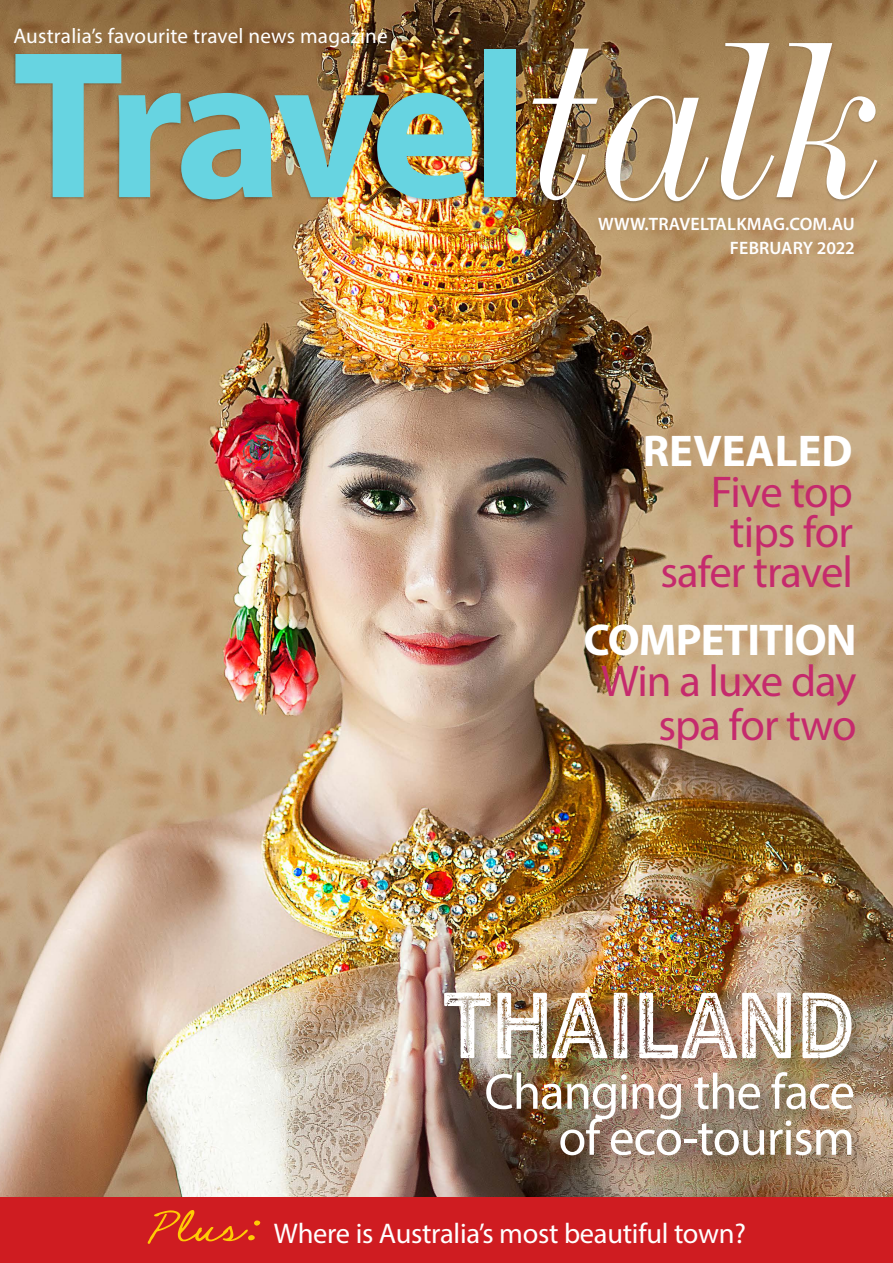
<style>
.page{position:relative;width:893px;height:1263px;background:#fff}
.page>*{position:absolute;margin:0;border:0;box-sizing:border-box;transform-origin:0 0}
.t1{font:87.15px "Hanley Rough Sans Inline";letter-spacing:-.04em;color:#fff}
.t2{font:50.85px/46px "Myriad Pro";letter-spacing:-.02em;color:#fff;text-align:right}
.t3{font:44.7px/40.3px "Myriad Pro";letter-spacing:-.02em;color:#c52a6d;text-align:right}
.t4{font:700 44.7px "Myriad Pro";letter-spacing:-.02em;color:#fff}
.t5{font:700 44.7px "Myriad Pro";color:#fff}
.t6{font:28.5px "Myriad Pro";letter-spacing:-.01em;color:#fff}
.t7{font:21.15px "Myriad Pro";letter-spacing:.01em;color:#fff}
.t8{font:600 18px/24px "Myriad Pro";letter-spacing:.01em;color:#fff;text-align:right}
.s1{font-family:"Hanley Rough Signature";font-size:60px;color:#ffcb05}
</style>
<div class="page">
<img style="left:0;top:0;width:893px;height:1198px">
<div style="left:0;top:1198px;width:893px;height:65px;background:#cf1c21"></div>
<div style="left:441px;top:990px;width:428px;height:181px;background:#000;opacity:.3"></div>
<div style="left:13px;top:42px;width:866px;height:162px;background:#000;opacity:.21"></div>
<img style="left:15px;top:54px;width:457px;height:145px">
<div style="left:484px;top:49px;width:31px;height:148px;background:#67d4e1"></div>
<img style="left:532px;top:49px;width:66px;height:151px">
<svg style="left:605px;top:96px;width:104px;height:105px"></svg>
<svg style="left:721px;top:43px;width:156px;height:157px"></svg>
<p class="t7" style="left:13px;top:23px;width:376px">Australia’s favourite travel news magazine</p>
<p class="t8" style="left:598px;top:211px;width:258px">WWW.TRAVELTALKMAG.COM.AU<br>FEBRUARY 2022</p>
<p class="t5" style="left:643px;top:422px;width:211px">REVEALED</p>
<p class="t3" style="left:660px;top:471px;width:194px">Five top tips for safer travel</p>
<p class="t4" style="left:583px;top:611px;width:275px">COMPETITION</p>
<p class="t3" style="left:601px;top:658px;width:257px;line-height:44px">Win a luxe day spa for two</p>
<h1 class="t1" style="left:441px;top:971px;width:415px">THAILAND</h1>
<p class="t2" style="left:484px;top:1068px;width:372px">Changing the face of eco-tourism</p>
<p class="t6" style="left:147px;top:1215px;width:600px"><span class="s1">Plus:</span> Where is Australia’s most beautiful town?</p>
</div>
